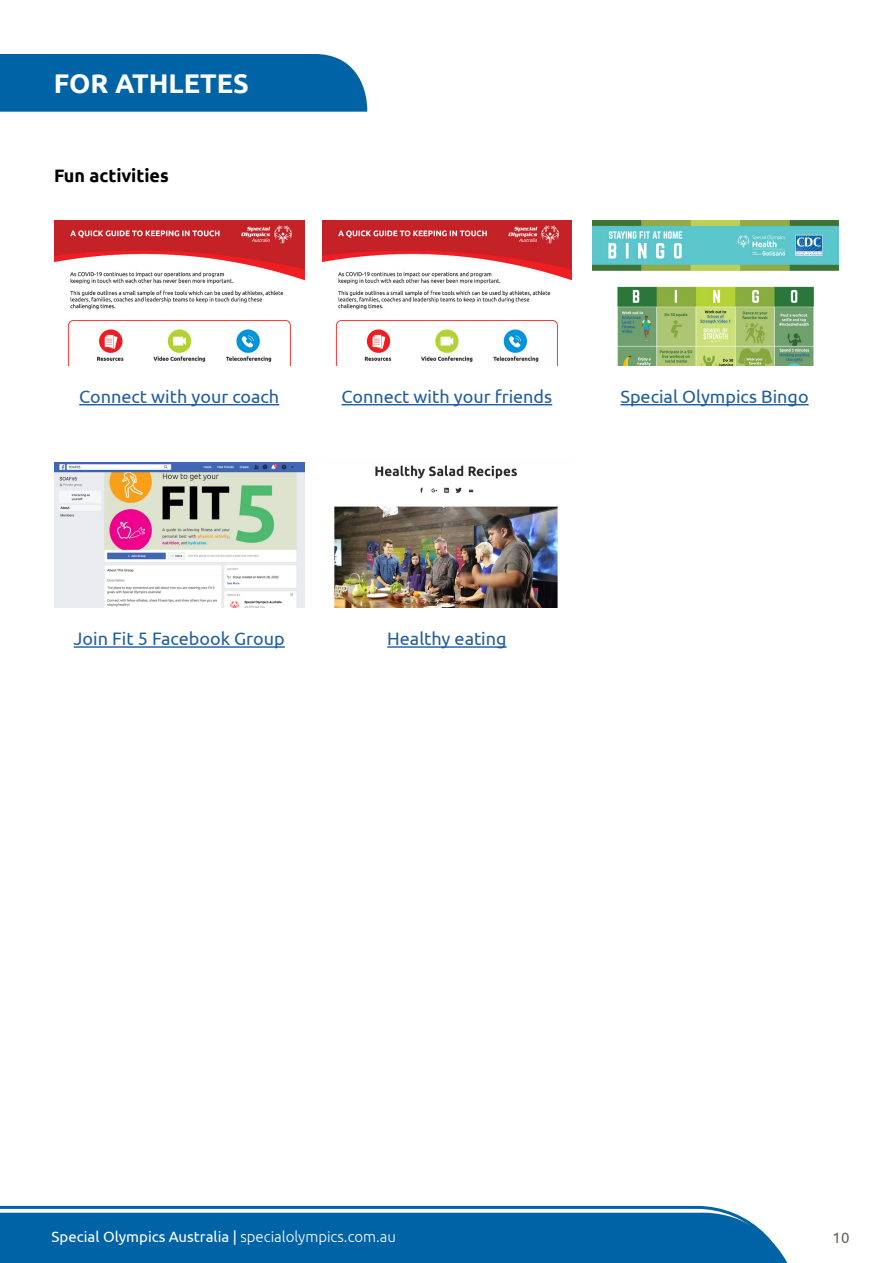
<style>
.page{position:relative;width:893px;height:1263px;background:#fff}
.page>*{position:absolute;margin:0;border:0;box-sizing:border-box;transform-origin:0 0}
.t1{font:700 27px "Ubuntu";color:#fff}
.t2{font:18px "Ubuntu";color:#215e9e}
.t3{font:700 18px "Ubuntu";color:#000}
.t4{font:15px "Ubuntu";color:#fff}
.t5{font:15px "Ubuntu";color:#636359}
.s1{font-weight:300}
</style>
<div class="page">
<svg style="left:0;top:1206px;width:788px;height:57px;background:#1871ad"></svg>
<hr style="left:79px;top:404px;width:200px;height:1px;background:#215e9e">
<hr style="left:342px;top:404px;width:210px;height:1px;background:#215e9e">
<hr style="left:620px;top:404px;width:189px;height:1px;background:#215e9e">
<hr style="left:74px;top:646px;width:211px;height:2px;background:#215e9e">
<hr style="left:387px;top:646px;width:120px;height:2px;background:#215e9e">
<img style="left:54px;top:462px;width:250px;height:145px">
<img style="left:592px;top:220px;width:247px;height:145px">
<img style="left:334px;top:465px;width:224px;height:142px">
<img style="left:54px;top:220px;width:250px;height:145px">
<img style="left:322px;top:220px;width:250px;height:145px">
<div style="left:0;top:54px;width:367px;height:58px;background:#0063a5"></div>
<h1 class="t1" style="left:54px;top:67px;width:196px">FOR ATHLETES</h1>
<p class="t3" style="left:54px;top:165px;width:116px">Fun activities</p>
<p class="t2" style="left:79px;top:385px;width:202px">Connect with your coach</p>
<p class="t2" style="left:342px;top:385px;width:212px">Connect with your friends</p>
<p class="t2" style="left:620px;top:385px;width:190px">Special Olympics Bingo</p>
<p class="t2" style="left:74px;top:627px;width:213px">Join Fit 5 Facebook Group</p>
<p class="t2" style="left:387px;top:627px;width:121px">Healthy eating</p>
<p class="t4" style="left:52px;top:1228px;width:346px">Special Olympics Australia | <span class="s1">specialolympics.com.au</span></p>
<p class="t5" style="left:833px;top:1228px;width:18px">10</p>
</div>
